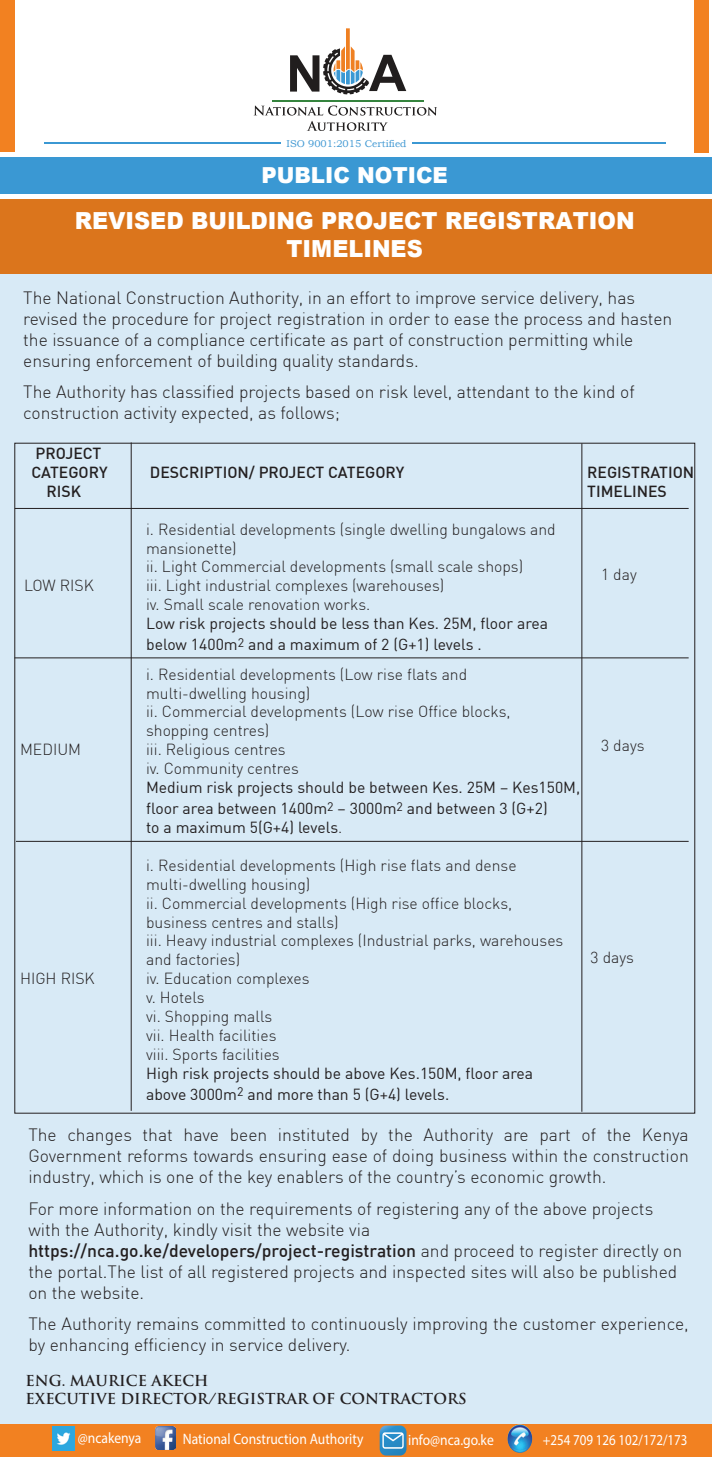
<style>
.page{position:relative;width:712px;height:1457px;background:#fff}
.page>*{position:absolute;margin:0;border:0;box-sizing:border-box;transform-origin:0 0}
.t1{font:900 23.45px/28.2px "Arial";color:#fff;text-align:center;scale:.95 1}
.t2{font:900 22.05px "Arial";color:#fff;scale:.96 1}
.t3{font:300 17.5px/21px "DIN";color:#231f20}
.t4{font:300 15.75px/18.9px "DIN";color:#231f20}
.t5{font:15.75px/21px "DIN";color:#231f20}
.t6{font:500 15.75px/18.9px "DIN";color:#231f20}
.t7{font:15.05px "Myriad Pro";color:#fff;scale:.9 1}
.t8{font:15.05px "Myriad Pro";color:#fff;scale:.86 1}
.t9{font:700 14.7px/17.7px "Trajan Pro";color:#231f20}
.t10{font:9.8px "Bookman Old Style";color:#3e97d2}
.s1{font-weight:300}
.s2{font-weight:500}
</style>
<div class="page">
<div style="left:0;top:269px;width:712px;height:1187px;background:#d8eaf6"></div>
<div style="left:0;top:157px;width:712px;height:36px;background:#3a98d3"></div>
<svg style="left:254px;top:105px;width:183px;height:26px"></svg>
<hr style="left:272px;top:100px;width:151px;height:2px;background:#35843e">
<svg style="left:290px;top:28px;width:116px;height:66px"></svg>
<hr style="left:44px;top:142px;width:237px;height:2px;background:#3b98d3">
<hr style="left:412px;top:142px;width:253px;height:2px;background:#3b98d3">
<div style="left:0;top:199px;width:711px;height:75px;background:#db751c"></div>
<div style="left:694px;top:0;width:15px;height:152px;background:#f28121"></div>
<div style="left:0;top:0;width:15px;height:152px;background:#f28121"></div>
<hr style="left:131px;top:442px;width:1px;height:668px;background:#231f20">
<hr style="left:581px;top:443px;width:1px;height:668px;background:#231f20">
<hr style="left:15px;top:508px;width:673px;height:1px;background:#231f20">
<hr style="left:15px;top:657px;width:673px;height:1px;background:#231f20">
<hr style="left:16px;top:841px;width:672px;height:1px;background:#231f20">
<div style="left:0;top:1423px;width:712px;height:33px;background:#f28121"></div>
<img style="left:53px;top:1426px;width:21px;height:24px">
<img style="left:155px;top:1426px;width:21px;height:22px">
<svg style="left:380px;top:1425px;width:26px;height:30px"></svg>
<img style="left:507px;top:1424px;width:25px;height:28px">
<p class="t10" style="left:287px;top:138px;width:121px">ISO 9001:2015 Certified</p>
<p class="t2" style="left:261px;top:159px;width:196px">PUBLIC NOTICE</p>
<h1 class="t1" style="left:75px;top:206px;width:591px">REVISED BUILDING PROJECT REGISTRATION<br>TIMELINES</h1>
<p class="t3" style="left:23px;top:287px;width:650px">The National Construction Authority, in an effort to improve service delivery, has revised the procedure for project registration in order to ease the process and hasten the issuance of a compliance certificate as part of construction permitting while ensuring enforcement of building quality standards.</p>
<p class="t3" style="left:23px;top:381px;width:613px">The Authority has classified projects based on risk level, attendant to the kind of construction activity expected, as follows;</p>
<p class="t6" style="left:31px;top:443px;width:78px">PROJECT<br>CATEGORY</p>
<p class="t6" style="left:150px;top:462px;width:256px">DESCRIPTION/ PROJECT CATEGORY</p>
<p class="t6" style="left:587px;top:462px;width:108px">REGISTRATION</p>
<p class="t6" style="left:47px;top:481px;width:36px">RISK</p>
<p class="t6" style="left:587px;top:481px;width:81px">TIMELINES</p>
<p class="t4" style="left:146px;top:519px;width:411px">i. Residential developments (single dwelling bungalows and mansionette)<br>ii. Light Commercial developments (small scale shops)</p>
<p class="t4" style="left:24px;top:576px;width:71px">LOW RISK</p>
<p class="t4" style="left:146px;top:576px;width:300px">iii. Light industrial complexes (warehouses) iv. Small scale renovation works.</p>
<p class="t5" style="left:146px;top:612px;width:403px">Low risk projects should be less than Kes. 25M, floor area below 1400m<sup>2</sup> and a maximum of 2 (G+1) levels .</p>
<p class="t4" style="left:146px;top:664px;width:366px">i. Residential developments (Low rise flats and multi-dwelling housing)<br>ii. Commercial developments (Low rise Office blocks, shopping centres)</p>
<p class="t4" style="left:20px;top:739px;width:63px">MEDIUM</p>
<p class="t4" style="left:146px;top:739px;width:154px">iii. Religious centres iv. Community centres</p>
<p class="t5" style="left:146px;top:776px;width:436px">Medium risk projects should be between Kes. 25M – Kes150M, floor area between 1400m<sup>2</sup> – 3000m<sup>2</sup> and between 3 (G+2)</p>
<p class="t5" style="left:146px;top:816px;width:198px">to a maximum 5(G+4) levels<span class="s1">.</span></p>
<p class="t4" style="left:146px;top:855px;width:419px">i. Residential developments (High rise flats and dense multi-dwelling housing)<br>ii. Commercial developments (High rise office blocks, business centres and stalls)<br>iii. Heavy industrial complexes (Industrial parks, warehouses and factories)</p>
<p class="t4" style="left:20px;top:968px;width:76px">HIGH RISK</p>
<p class="t4" style="left:146px;top:968px;width:165px">iv. Education complexes v. Hotels<br>vi. Shopping malls<br>vii. Health facilities<br>viii. Sports facilities</p>
<p class="t5" style="left:146px;top:1062px;width:389px">High risk projects should be above Kes.150M, floor area above 3000m<sup>2</sup> and more than 5 (G+4) levels.</p>
<p class="t3" style="left:28px;top:1123px;width:662px;text-align:justify">The changes that have been instituted by the Authority are part of the Kenya Government reforms towards ensuring ease of doing business within the construction industry, which is one of the key enablers of the country’s economic growth.</p>
<p class="t3" style="left:28px;top:1197px;width:655px">For more information on the requirements of registering any of the above projects with the Authority, kindly visit the website via <span class="s2">https://nca.go.ke/developers/project-registration</span> and proceed to register directly on the portal.The list of all registered projects and inspected sites will also be published on the website.</p>
<p class="t3" style="left:28px;top:1312px;width:662px">The Authority remains committed to continuously improving the customer experience, by enhancing efficiency in service delivery.</p>
<p class="t4" style="left:601px;top:565px;width:37px">1 day</p>
<p class="t4" style="left:601px;top:736px;width:45px">3 days</p>
<p class="t4" style="left:590px;top:947px;width:45px">3 days</p>
<p class="t9" style="left:26px;top:1371px;width:443px">ENG. MAURICE AKECH<br>EXECUTIVE DIRECTOR/REGISTRAR OF CONTRACTORS</p>
<p class="t7" style="left:78px;top:1428px;width:72px">@ncakenya</p>
<p class="t7" style="left:183px;top:1428px;width:202px">National Construction Authority</p>
<p class="t7" style="left:408px;top:1430px;width:97px">info@nca.go.ke</p>
<p class="t8" style="left:543px;top:1430px;width:170px">+254 709 126 102/172/173</p>
</div>
